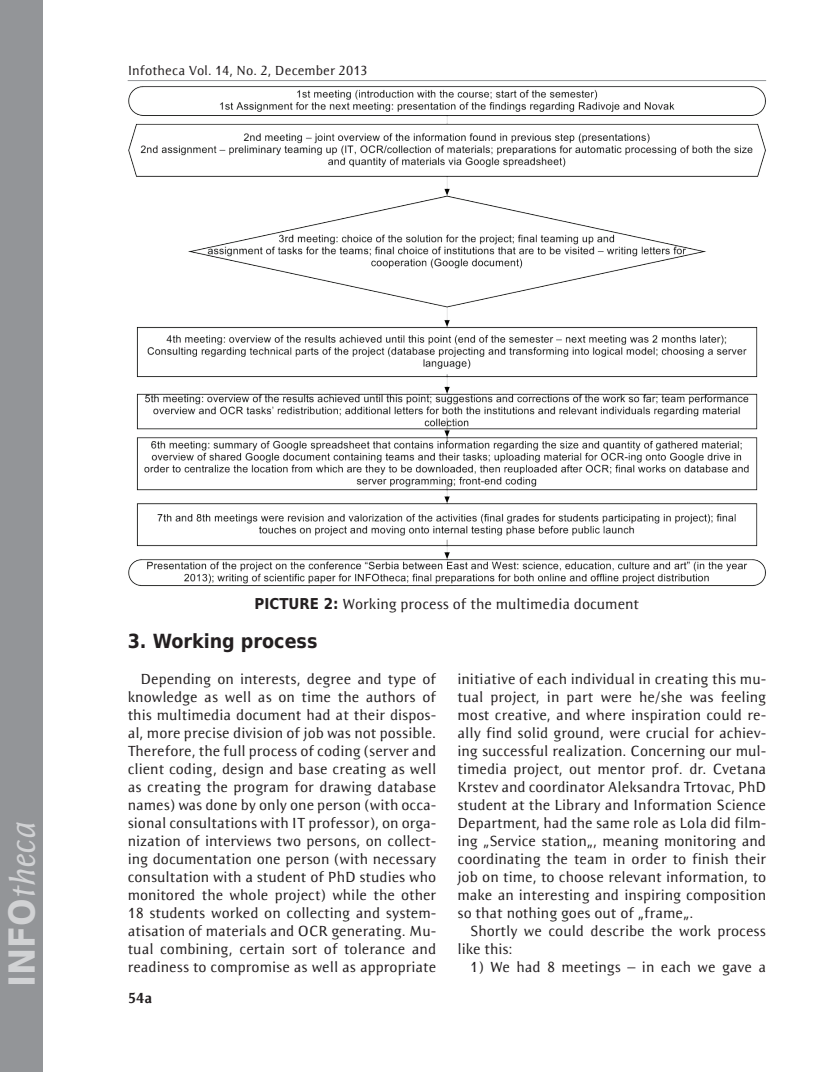
<style>
.page{position:relative;width:830px;height:1072px;background:#fff}
.page>*{position:absolute;margin:0;border:0;box-sizing:border-box;transform-origin:0 0}
.t1{font:italic 36px "Resavska BG Sans";color:#d1d2d4}
.t2{font:700 19.5px "DejaVu Sans Condensed";color:#231f20}
.t3{font:15px/18px "Resavska BG Sans";color:#231f20;text-align:justify}
.t4{font:700 15px "Resavska BG Sans";color:#231f20}
.t5{font:13.5px "Resavska BG Sans";letter-spacing:.005em;color:#231f20}
.s1{font-family:"DejaVu Sans Condensed";font-weight:700;font-style:normal}
.s2{font-family:"DejaVu Sans Condensed";font-weight:700}
</style>
<div class="page">
<hr style="left:128px;top:80px;width:637px;height:1px;background:#939598">
<div style="left:0;top:0;width:43px;height:1071px;background:#939598"></div>
<img style="left:128px;top:86px;width:637px;height:500px">
<p class="t5" style="left:128px;top:63px;width:241px">Infotheca Vol. 14, No. 2, December 2013</p>
<h1 class="t1" style="left:2px;top:986px;width:167px;rotate:-90deg"><span class="s1">INFO</span>theca</h1>
<p class="t3" style="left:254px;top:595px;width:386px"><span class="s2">Picture 2:</span> Working process of the multimedia document</p>
<h2 class="t2" style="left:128px;top:625px;width:191px">3. Working process</h2>
<p class="t3" style="left:128px;top:670px;width:310px;text-indent:13px">Depending on interests, degree and type of knowledge as well as on time the authors of this multimedia document had at their dispos&shy;al, more precise division of job was not possible.<br>Therefore, the full process of coding (server and client coding, design and base creating as well as creating the program for drawing database names) was done by only one person (with occa&shy;sional consultations with IT professor), on orga&shy;nization of interviews two persons, on collect&shy;ing documentation one person (with necessary consultation with a student of PhD studies who monitored the whole project) while the other 18 students worked on collecting and system&shy;atisation of materials and OCR generating. Mu&shy;tual combining, certain sort of tolerance and readiness to compromise as well as appropriate</p>
<p class="t3" style="left:457px;top:670px;width:310px">initiative of each individual in creating this mu&shy;tual project, in part were he/she was feeling most creative, and where inspiration could re&shy;ally find solid ground, were crucial for achiev&shy;ing successful realization. Concerning our mul&shy;timedia project, out mentor prof. dr. Cvetana Krstev and coordinator Aleksandra Trtovac, PhD student at the Library and Information Science Department, had the same role as Lola did film&shy;ing „Service station„, meaning monitoring and coordinating the team in order to finish their job on time, to choose relevant information, to make an interesting and inspiring composition so that nothing goes out of „frame„.</p>
<p class="t3" style="left:457px;top:922px;width:310px;text-indent:13px">Shortly we could describe the work process like this:</p>
<p class="t3" style="left:470px;top:958px;width:297px">1) We had 8 meetings – in each we gave a</p>
<p class="t4" style="left:128px;top:989px;width:26px">54a</p>
</div>
